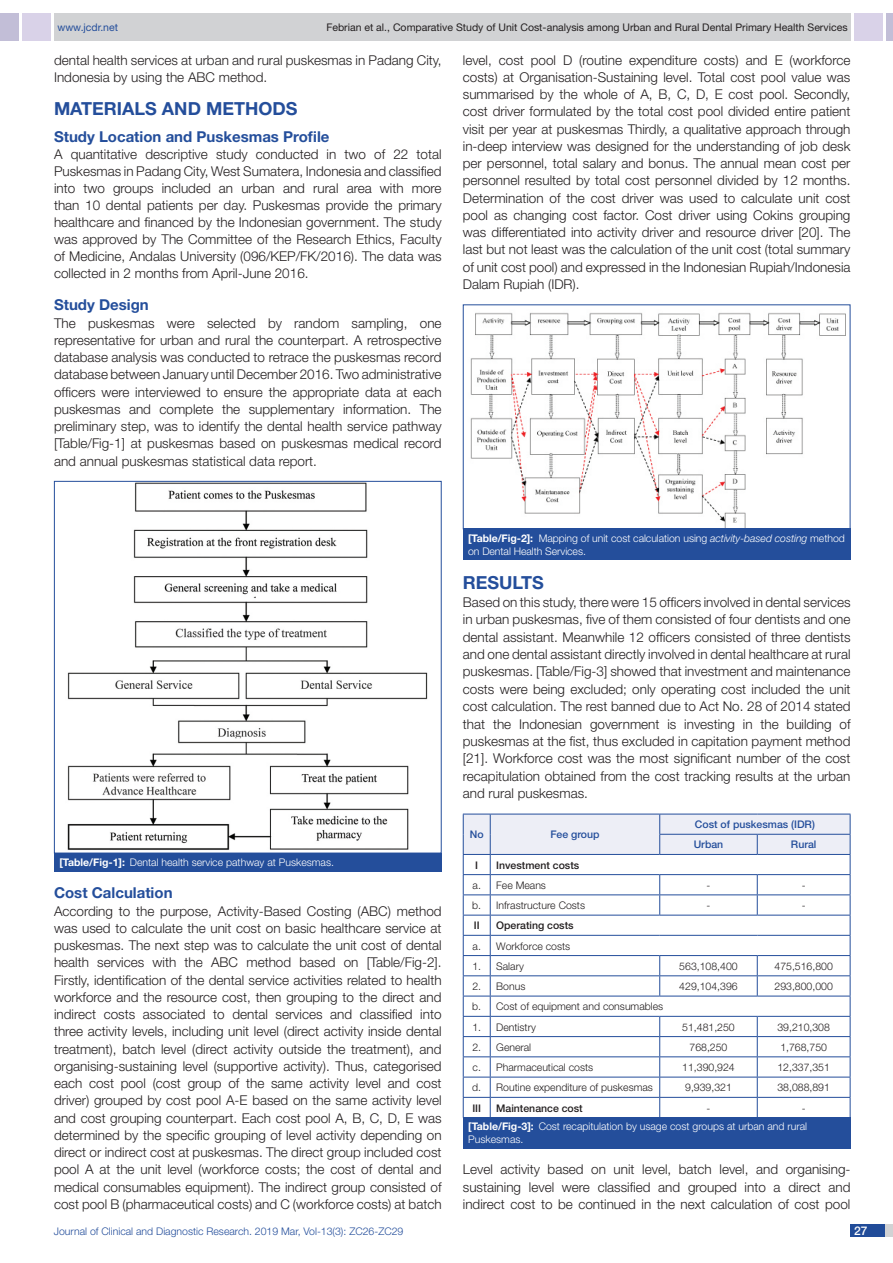
<style>
.page{position:relative;width:893px;height:1263px;background:#fff}
.page>*{position:absolute;margin:0;border:0;box-sizing:border-box;transform-origin:0 0}
.Heading{font:700 18px "Helvetica Neue";color:#244e9b}
.HEAD_2{font:700 15px "Helvetica Neue";color:#244e9b}
.Body_text{font:300 13.5px/17.2px "Helvetica Neue";color:#231f20;text-align:justify}
.t1{font:500 12px "Helvetica Neue";color:#fff}
.tb_txt{font:300 10.5px "Helvetica Neue";color:#231f20}
.TABLE_FIG{font:300 10.5px/12.6px "Helvetica Neue";color:#fff}
.t2{font:10.5px "Helvetica Neue";color:#231f20}
.t3{font:300 10.5px "Helvetica Neue";color:#244e9b}
.tb_txt-2{font:500 10.5px "Helvetica Neue";color:#231f20}
.tb_head{font:500 10.5px "Helvetica Neue";color:#244e9b}
.t4{font:10.5px "Helvetica Neue";color:#244e9b}
.s1{font-weight:700}
.s2{font-style:italic}
</style>
<div class="page">
<div style="left:54px;top:13px;width:796px;height:28px;background:#d1d2d4"></div>
<div style="left:0;top:13px;width:19px;height:28px;background:#c2bed7"></div>
<div style="left:22px;top:13px;width:29px;height:28px;background:#d9d2e8"></div>
<div style="left:886px;top:13px;width:7px;height:28px;background:#c2bed7"></div>
<div style="left:854px;top:13px;width:29px;height:28px;background:#d9d2e8"></div>
<div style="left:850px;top:1224px;width:43px;height:13px;background:#d1d2d4"></div>
<div style="left:850px;top:1224px;width:35px;height:13px;background:#214c99"></div>
<img style="left:67px;top:483px;width:361px;height:367px">
<div style="left:54px;top:852px;width:388px;height:19px;background:#244e9b"></div>
<img style="left:470px;top:312px;width:376px;height:215px">
<div style="left:463px;top:528px;width:387px;height:32px;background:#244e9b"></div>
<svg style="left:463px;top:814px;width:388px;height:304px"></svg>
<div style="left:463px;top:1117px;width:387px;height:31px;background:#244e9b"></div>
<p class="t4" style="left:57px;top:21px;width:62px">www.jcdr.net</p>
<p class="t2" style="left:326px;top:21px;width:523px">Febrian et al., Comparative Study of Unit Cost-analysis among Urban and Rural Dental Primary Health Services</p>
<p class="Body_text" style="left:54px;top:51px;width:389px">dental health services at urban and rural puskesmas in Padang City,<br>Indonesia by using the ABC method.</p>
<p class="Heading" style="left:54px;top:98px;width:245px">MATERIALS AND METHODS</p>
<p class="HEAD_2" style="left:54px;top:127px;width:277px">Study Location and Puskesmas Profile</p>
<p class="Body_text" style="left:54px;top:145px;width:389px">A quantitative descriptive study conducted in two of 22 total Puskesmas in Padang City, West Sumatera, Indonesia and classified into two groups included an urban and rural area with more than 10 dental patients per day. Puskesmas provide the primary healthcare and financed by the Indonesian government. The study was approved by The Committee of the Research Ethics, Faculty of Medicine, Andalas University (096/KEP/FK/2016). The data was collected in 2 months from April-June 2016.</p>
<p class="HEAD_2" style="left:54px;top:296px;width:96px">Study Design</p>
<p class="Body_text" style="left:54px;top:314px;width:389px">The puskesmas were selected by random sampling, one representative for urban and rural the counterpart. A retrospective database analysis was conducted to retrace the puskesmas record database between January until December 2016. Two administrative officers were interviewed to ensure the appropriate data at each puskesmas and complete the supplementary information. The preliminary step, was to identify the dental health service pathway [Table/Fig-1] at puskesmas based on puskesmas medical record and annual puskesmas statistical data report.</p>
<p class="Body_text" style="left:463px;top:51px;width:389px">level, cost pool D (routine expenditure costs) and E (workforce costs) at Organisation-Sustaining level. Total cost pool value was summarised by the whole of A, B, C, D, E cost pool. Secondly, cost driver formulated by the total cost pool divided entire patient visit per year at puskesmas Thirdly, a qualitative approach through in-deep interview was designed for the understanding of job desk per personnel, total salary and bonus. The annual mean cost per personnel resulted by total cost personnel divided by 12 months.<br>Determination of the cost driver was used to calculate unit cost pool as changing cost factor. Cost driver using Cokins grouping was differentiated into activity driver and resource driver [20]. The last but not least was the calculation of the unit cost (total summary of unit cost pool) and expressed in the Indonesian Rupiah/Indonesia Dalam Rupiah (IDR).</p>
<p class="TABLE_FIG" style="left:59px;top:856px;width:276px"><span class="s1">[Table/Fig-1]:</span> Dental health service pathway at Puskesmas.</p>
<p class="HEAD_2" style="left:54px;top:884px;width:120px">Cost Calculation</p>
<p class="Body_text" style="left:54px;top:902px;width:389px">According to the purpose, Activity-Based Costing (ABC) method was used to calculate the unit cost on basic healthcare service at puskesmas. The next step was to calculate the unit cost of dental health services with the ABC method based on [Table/Fig-2].<br>Firstly, identification of the dental service activities related to health workforce and the resource cost, then grouping to the direct and indirect costs associated to dental services and classified into three activity levels, including unit level (direct activity inside dental treatment), batch level (direct activity outside the treatment), and organising-sustaining level (supportive activity). Thus, categorised each cost pool (cost group of the same activity level and cost driver) grouped by cost pool A-E based on the same activity level and cost grouping counterpart. Each cost pool A, B, C, D, E was determined by the specific grouping of level activity depending on direct or indirect cost at puskesmas. The direct group included cost pool A at the unit level (workforce costs; the cost of dental and medical consumables equipment). The indirect group consisted of cost pool B (pharmaceutical costs) and C (workforce costs) at batch</p>
<p class="TABLE_FIG" style="left:468px;top:532px;width:378px"><span class="s1">[Table/Fig-2]:</span> Mapping of unit cost calculation using <span class="s2">activity-based costing</span> method on Dental Health Services.</p>
<p class="Heading" style="left:463px;top:572px;width:83px">RESULTS</p>
<p class="Body_text" style="left:463px;top:593px;width:389px">Based on this study, there were 15 officers involved in dental services in urban puskesmas, five of them consisted of four dentists and one dental assistant. Meanwhile 12 officers consisted of three dentists and one dental assistant directly involved in dental healthcare at rural puskesmas. [Table/Fig-3] showed that investment and maintenance costs were being excluded; only operating cost included the unit cost calculation. The rest banned due to Act No. 28 of 2014 stated that the Indonesian government is investing in the building of puskesmas at the fist, thus excluded in capitation payment method [21]. Workforce cost was the most significant number of the cost recapitulation obtained from the cost tracking results at the urban and rural puskesmas.</p>
<p class="tb_head" style="left:470px;top:828px;width:15px">No</p>
<p class="tb_head" style="left:550px;top:828px;width:51px">Fee group</p>
<p class="tb_head" style="left:695px;top:818px;width:122px">Cost of puskesmas (IDR)</p>
<p class="tb_head" style="left:694px;top:838px;width:31px">Urban</p>
<p class="tb_head" style="left:791px;top:838px;width:27px">Rural</p>
<p class="tb_txt-2" style="left:475px;top:859px;width:3px">I</p>
<p class="tb_txt-2" style="left:496px;top:859px;width:85px">Investment costs</p>
<p class="tb_txt" style="left:473px;top:879px;width:10px">a.</p>
<p class="tb_txt" style="left:496px;top:879px;width:51px">Fee Means</p>
<p class="tb_txt" style="left:707px;top:879px;width:5px">-</p>
<p class="tb_txt" style="left:802px;top:879px;width:5px">-</p>
<p class="tb_txt" style="left:472px;top:899px;width:10px">b.</p>
<p class="tb_txt" style="left:496px;top:899px;width:90px">Infrastructure Costs</p>
<p class="tb_txt" style="left:707px;top:899px;width:5px">-</p>
<p class="tb_txt" style="left:802px;top:899px;width:5px">-</p>
<p class="tb_txt-2" style="left:474px;top:919px;width:4px">II</p>
<p class="tb_txt-2" style="left:496px;top:919px;width:79px">Operating costs</p>
<p class="tb_txt" style="left:473px;top:939px;width:10px">a.</p>
<p class="tb_txt" style="left:496px;top:939px;width:76px">Workforce costs</p>
<p class="tb_txt" style="left:472px;top:960px;width:10px">1.</p>
<p class="tb_txt" style="left:496px;top:960px;width:29px">Salary</p>
<p class="tb_txt" style="left:679px;top:960px;width:60px">563,108,400</p>
<p class="tb_txt" style="left:774px;top:960px;width:60px">475,516,800</p>
<p class="tb_txt" style="left:472px;top:980px;width:10px">2.</p>
<p class="tb_txt" style="left:496px;top:980px;width:31px">Bonus</p>
<p class="tb_txt" style="left:679px;top:980px;width:60px">429,104,396</p>
<p class="tb_txt" style="left:774px;top:980px;width:60px">293,800,000</p>
<p class="tb_txt" style="left:472px;top:1000px;width:10px">b.</p>
<p class="tb_txt" style="left:496px;top:1000px;width:169px">Cost of equipment and consumables</p>
<p class="tb_txt" style="left:472px;top:1020px;width:10px">1.</p>
<p class="tb_txt" style="left:496px;top:1020px;width:41px">Dentistry</p>
<p class="tb_txt" style="left:682px;top:1020px;width:54px">51,481,250</p>
<p class="tb_txt" style="left:777px;top:1020px;width:54px">39,210,308</p>
<p class="tb_txt" style="left:472px;top:1041px;width:10px">2.</p>
<p class="tb_txt" style="left:496px;top:1041px;width:37px">General</p>
<p class="tb_txt" style="left:689px;top:1041px;width:39px">768,250</p>
<p class="tb_txt" style="left:780px;top:1041px;width:48px">1,768,750</p>
<p class="tb_txt" style="left:473px;top:1061px;width:10px">c.</p>
<p class="tb_txt" style="left:496px;top:1061px;width:99px">Pharmaceutical costs</p>
<p class="tb_txt" style="left:682px;top:1061px;width:54px">11,390,924</p>
<p class="tb_txt" style="left:777px;top:1061px;width:54px">12,337,351</p>
<p class="tb_txt" style="left:472px;top:1081px;width:10px">d.</p>
<p class="tb_txt" style="left:496px;top:1081px;width:158px">Routine expenditure of puskesmas</p>
<p class="tb_txt" style="left:685px;top:1081px;width:48px">9,939,321</p>
<p class="tb_txt" style="left:777px;top:1081px;width:54px">38,088,891</p>
<p class="tb_txt-2" style="left:472px;top:1101px;width:4px">III</p>
<p class="tb_txt-2" style="left:496px;top:1101px;width:88px">Maintenance cost</p>
<p class="tb_txt" style="left:707px;top:1101px;width:5px">-</p>
<p class="tb_txt" style="left:802px;top:1101px;width:5px">-</p>
<p class="TABLE_FIG" style="left:468px;top:1120px;width:340px"><span class="s1">[Table/Fig-3]:</span> Cost recapitulation by usage cost groups at urban and rural<br>Puskesmas.</p>
<p class="Body_text" style="left:463px;top:1160px;width:389px">Level activity based on unit level, batch level, and organising&shy;sustaining level were classified and grouped into a direct and indirect cost to be continued in the next calculation of cost pool</p>
<p class="t3" style="left:54px;top:1225px;width:351px">Journal of Clinical and Diagnostic Research. 2019 Mar, Vol-13(3): ZC26-ZC29</p>
<p class="t1" style="left:854px;top:1223px;width:15px">27</p>
</div>
